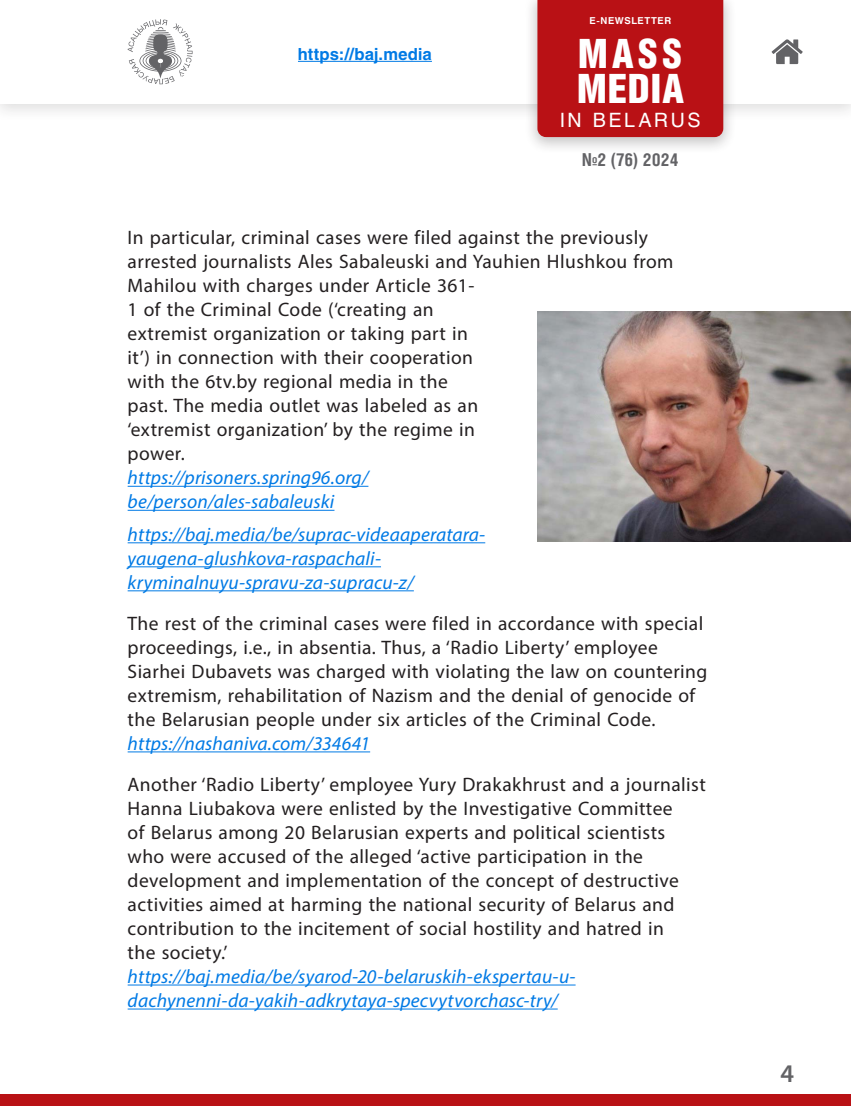
<style>
.page{position:relative;width:851px;height:1106px;background:#fff}
.page>*{position:absolute;margin:0;border:0;box-sizing:border-box;transform-origin:0 0}
.t1{font:40.5px/35.2px "Helios Cond Black C";letter-spacing:.025em;color:#fff}
.t2{font:600 25.5px "Myriad Pro";color:#636366}
.t3{font:19.5px/24px "Myriad Pro";letter-spacing:.02em;color:#231f20}
.t4{font:italic 19.5px/24px "Myriad Pro";letter-spacing:.01em;color:#007ae5}
.t5{font:19.5px "Helios C";letter-spacing:.14em;color:#fff}
.t6{font:700 17.85px "Helios Cond C";color:#636366}
.t7{font:700 16.5px "Helios C";letter-spacing:.005em;color:#007ae5}
.t8{font:700 9.45px "Helios C";letter-spacing:.06em;color:#fff}
</style>
<div class="page">
<div style="left:0;top:1094px;width:850px;height:12px;background:#b91115"></div>
<hr style="left:128px;top:486px;width:240px;height:1px;background:#007ae5">
<hr style="left:128px;top:510px;width:206px;height:1px;background:#007ae5">
<hr style="left:128px;top:542px;width:357px;height:1px;background:#007ae5">
<hr style="left:128px;top:566px;width:253px;height:1px;background:#007ae5">
<hr style="left:128px;top:590px;width:286px;height:1px;background:#007ae5">
<hr style="left:128px;top:751px;width:242px;height:1px;background:#007ae5">
<hr style="left:128px;top:984px;width:447px;height:1px;background:#007ae5">
<hr style="left:128px;top:1008px;width:429px;height:1px;background:#007ae5">
<img style="left:537px;top:311px;width:313px;height:231px">
<div style="left:0;top:0;width:850px;height:122px;background:#231f20;opacity:.15"></div>
<div style="left:0;top:0;width:850px;height:103px;background:#fff"></div>
<svg style="left:128px;top:19px;width:64px;height:65px"></svg>
<hr style="left:298px;top:61px;width:134px;height:1px;background:#007ae5">
<svg style="left:771px;top:39px;width:31px;height:25px"></svg>
<div style="left:523px;top:0;width:213px;height:155px;background:#231f20;opacity:.25"></div>
<div style="left:537px;top:0;width:186px;height:137px;background:#b91115"></div>
<p class="t7" style="left:298px;top:44px;width:135px">https://baj.media</p>
<p class="t8" style="left:589px;top:15px;width:83px">E-NEWSLETTER</p>
<h1 class="t1" style="left:576px;top:35px;width:109px">MASS<br>MEDIA</h1>
<p class="t5" style="left:560px;top:109px;width:142px">IN BELARUS</p>
<p class="t6" style="left:582px;top:149px;width:98px">№2 (76) 2024</p>
<p class="t3" style="left:128px;top:225px;width:547px">In particular, criminal cases were filed against the previously arrested journalists Ales Sabaleuski and Yauhien Hlushkou from Mahilou with charges under Article 361-<br>1 of the Criminal Code (‘creating an<br>extremist organization or taking part in<br>it’) in connection with their cooperation<br>with the 6tv.by regional media in the<br>past. The media outlet was labeled as an<br>‘extremist organization’ by the regime in<br>power.</p>
<p class="t4" style="left:128px;top:465px;width:242px">https://prisoners.spring96.org/ be/person/ales-sabaleuski</p>
<p class="t4" style="left:128px;top:522px;width:359px">https://baj.media/be/suprac-videaaperatara&shy;yaugena-glushkova-raspachali&shy;kryminalnuyu-spravu-za-supracu-z/</p>
<p class="t3" style="left:128px;top:611px;width:581px">The rest of the criminal cases were filed in accordance with special proceedings, i.e., in absentia. Thus, a ‘Radio Liberty’ employee Siarhei Dubavets was charged with violating the law on countering extremism, rehabilitation of Nazism and the denial of genocide of the Belarusian people under six articles of the Criminal Code.</p>
<p class="t4" style="left:128px;top:731px;width:244px">https://nashaniva.com/334641</p>
<p class="t3" style="left:128px;top:772px;width:579px">Another ‘Radio Liberty’ employee Yury Drakakhrust and a journalist Hanna Liubakova were enlisted by the Investigative Committee<br>of Belarus among 20 Belarusian experts and political scientists who were accused of the alleged ‘active participation in the development and implementation of the concept of destructive activities aimed at harming the national security of Belarus and contribution to the incitement of social hostility and hatred in<br>the society.’</p>
<p class="t4" style="left:128px;top:964px;width:449px">https://baj.media/be/syarod-20-belaruskih-ekspertau-u&shy;dachynenni-da-yakih-adkrytaya-specvytvorchasc-try/</p>
<h2 class="t2" style="left:780px;top:1057px;width:15px">4</h2>
</div>
